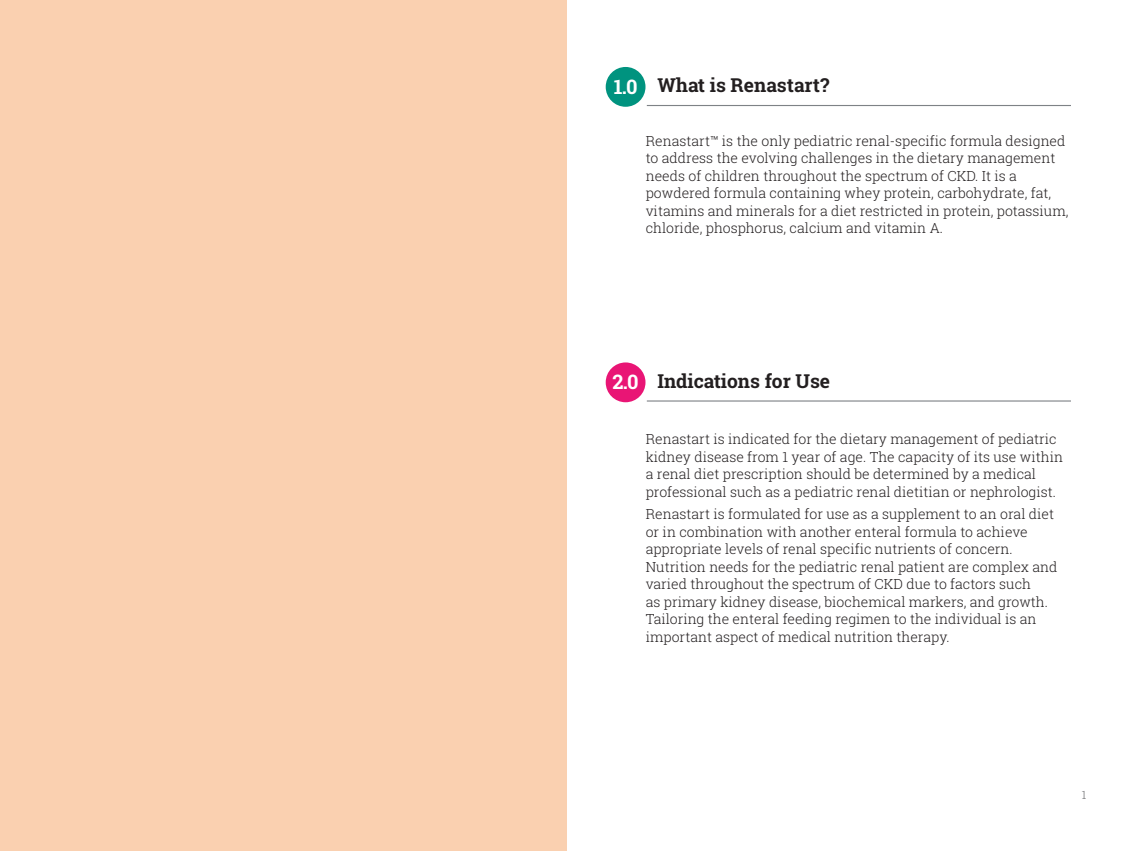
<style>
.page{position:relative;width:1134px;height:851px;background:#fff}
.page>*{position:absolute;margin:0;border:0;box-sizing:border-box;transform-origin:0 0}
.t1{font:700 20.12px "Roboto Slab";color:#fff}
.t2{font:700 19.25px "Roboto Slab";color:#231f20}
.t3{font:300 14px/17.5px "Roboto Slab";color:#231f20}
.t4{font:300 11.38px "Roboto Slab";color:#6c6d70}
</style>
<div class="page">
<div style="left:0;top:0;width:567px;height:850px;background:#fad0b0"></div>
<hr style="left:647px;top:400px;width:424px;height:1px;background:#7e8286">
<hr style="left:647px;top:105px;width:424px;height:1px;background:#7e8286">
<div style="left:606px;top:362px;width:40px;height:40px;background:#e91575;border-radius:50%"></div>
<div style="left:606px;top:67px;width:40px;height:40px;background:#00937f;border-radius:50%"></div>
<h1 class="t1" style="left:614px;top:73px;width:25px">1.0</h1>
<h2 class="t2" style="left:657px;top:72px;width:174px">What is Renastart?</h2>
<p class="t3" style="left:646px;top:132px;width:424px">Renastart™ is the only pediatric renal-specific formula designed to address the evolving challenges in the dietary management needs of children throughout the spectrum of CKD. It is a powdered formula containing whey protein, carbohydrate, fat, vitamins and minerals for a diet restricted in protein, potassium, chloride, phosphorus, calcium and vitamin A.</p>
<h1 class="t1" style="left:613px;top:368px;width:28px">2.0</h1>
<h2 class="t2" style="left:657px;top:367px;width:174px">Indications for Use</h2>
<p class="t3" style="left:646px;top:430px;width:419px">Renastart is indicated for the dietary management of pediatric kidney disease from 1 year of age. The capacity of its use within a renal diet prescription should be determined by a medical professional such as a pediatric renal dietitian or nephrologist.</p>
<p class="t3" style="left:646px;top:505px;width:413px">Renastart is formulated for use as a supplement to an oral diet or in combination with another enteral formula to achieve appropriate levels of renal specific nutrients of concern.<br>Nutrition needs for the pediatric renal patient are complex and varied throughout the spectrum of CKD due to factors such<br>as primary kidney disease, biochemical markers, and growth.<br>Tailoring the enteral feeding regimen to the individual is an important aspect of medical nutrition therapy.</p>
<p class="t4" style="left:1082px;top:787px;width:6px">1</p>
</div>
